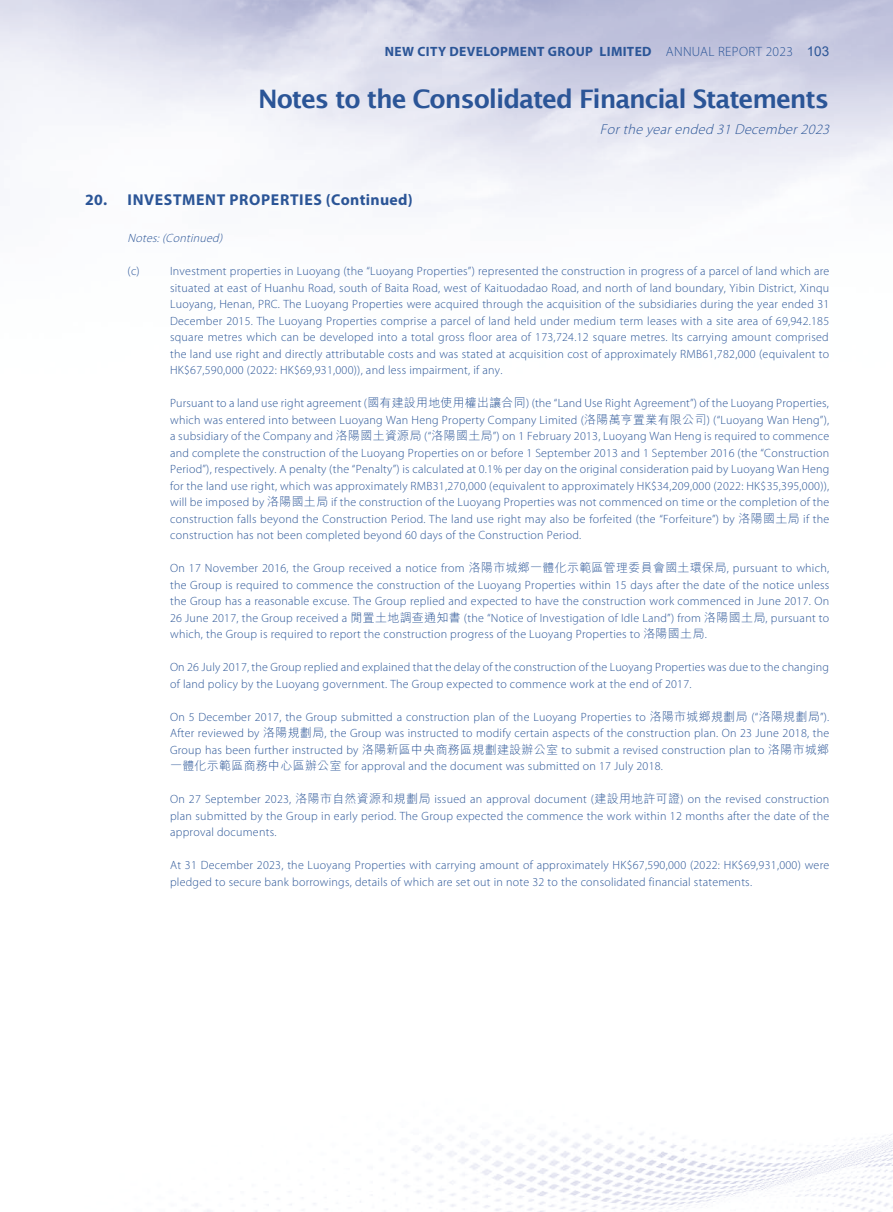
<style>
.page{position:relative;width:893px;height:1212px;background:#fff}
.page>*{position:absolute;margin:0;border:0;box-sizing:border-box;transform-origin:0 0}
.t1{font:600 25.5px "Lucida Sans";letter-spacing:-.045em;color:#2b5597}
.t2{font:700 15.75px "Myriad Pro";letter-spacing:.04em;color:#2b5597}
.t3{font:italic 300 14.25px "Myriad Pro";color:#2b5597}
.t4{font:700 13.5px "Myriad Pro";letter-spacing:.025em;color:#2b5597}
.t5{font:300 12px/16.5px "Myriad Pro";letter-spacing:.02em;color:#2b5597;text-align:justify}
.t6{font:italic 300 12px "Myriad Pro";color:#2b5597}
.s1{font-weight:300}
.s2{font-family:"Arial";font-weight:400}
.s3{font-family:"M Hei HK"}
</style>
<div class="page">
<img style="left:0;top:0;width:893px;height:1212px">
<p class="t4" style="left:385px;top:43px;width:446px">NEW CITY DEVELOPMENT GROUP LIMITED <span class="s1">ANNUAL REPORT 2023</span> <span class="s2">103</span></p>
<h1 class="t1" style="left:258px;top:85px;width:572px">Notes to the Consolidated Financial Statements</h1>
<p class="t3" style="left:600px;top:121px;width:235px">Forthe yearended 31 December2023</p>
<h2 class="t2" style="left:85px;top:190px;width:329px">20. INVESTMENT PROPERTIES (Continued)</h2>
<p class="t6" style="left:128px;top:231px;width:99px">Notes:(Continued)</p>
<p class="t5" style="left:128px;top:263px;width:14px">(c)</p>
<p class="t5" style="left:170px;top:263px;width:661px">Investment properties in Luoyang (the “Luoyang Properties”) represented the construction in progress of a parcel of land which are situated at east of Huanhu Road, south of Baita Road, west of Kaituodadao Road, and north of land boundary, Yibin District, Xinqu Luoyang, Henan, PRC. The Luoyang Properties were acquired through the acquisition of the subsidiaries during the year ended 31<br>December 2015. The Luoyang Properties comprise a parcel of land held under medium term leases with a site area of 69,942.185 square metres which can be developed into a total gross floor area of 173,724.12 square metres. Its carrying amount comprised the land use right and directly attributable costs and was stated at acquisition cost of approximately RMB61,782,000 (equivalent to HK$67,590,000 (2022: HK$69,931,000)), and less impairment, if any.</p>
<p class="t5" style="left:170px;top:395px;width:661px">Pursuant to a land use right agreement (<span class="s3">國有建設用地使用權出讓合同</span>) (the “Land Use Right Agreement”) of the Luoyang Properties, which was entered into between Luoyang Wan Heng Property Company Limited (<span class="s3">洛陽萬亨置業有限公司</span>) (“Luoyang Wan Heng”), a subsidiary of the Company and <span class="s3">洛陽國土資源局</span> (“<span class="s3">洛陽國土局</span>”) on 1 February 2013, Luoyang Wan Heng is required to commence and complete the construction of the Luoyang Properties on or before 1 September 2013 and 1 September 2016 (the “Construction Period”), respectively. A penalty (the “Penalty”) is calculated at 0.1% per day on the original consideration paid by Luoyang Wan Heng for the land use right, which was approximately RMB31,270,000 (equivalent to approximately HK$34,209,000 (2022: HK$35,395,000)), will be imposed by <span class="s3">洛陽國土局</span> if the construction of the Luoyang Properties was not commenced on time or the completion of the construction falls beyond the Construction Period. The land use right may also be forfeited (the “Forfeiture”) by <span class="s3">洛陽國土局</span> if the construction has not been completed beyond 60 days of the Construction Period.</p>
<p class="t5" style="left:170px;top:560px;width:661px">On 17 November 2016, the Group received a notice from <span class="s3">洛陽市城鄉一體化示範區管理委員會國土環保局</span>, pursuant to which, the Group is required to commence the construction of the Luoyang Properties within 15 days after the date of the notice unless the Group has a reasonable excuse. The Group replied and expected to have the construction work commenced in June 2017. On 26 June 2017, the Group received a <span class="s3">閒置土地調查通知書</span> (the “Notice of Investigation of Idle Land”) from <span class="s3">洛陽國土局</span>, pursuant to which, the Group is required to report the construction progress of the Luoyang Properties to <span class="s3">洛陽國土局</span>.</p>
<p class="t5" style="left:170px;top:659px;width:660px">On 26 July 2017, the Group replied and explained that the delay of the construction of the Luoyang Properties was due to the changing of land policy by the Luoyang government. The Group expected to commence work at the end of 2017.</p>
<p class="t5" style="left:170px;top:708px;width:661px">On 5 December 2017, the Group submitted a construction plan of the Luoyang Properties to <span class="s3">洛陽市城鄉規劃局</span> (“<span class="s3">洛陽規劃局</span>”).<br>After reviewed by <span class="s3">洛陽規劃局</span>, the Group was instructed to modify certain aspects of the construction plan. On 23 June 2018, the Group has been further instructed by <span class="s3">洛陽新區中央商務區規劃建設辦公室</span> to submit a revised construction plan to <span class="s3">洛陽市城鄉一體化示範區商務中心區辦公室</span> for approval and the document was submitted on 17 July 2018.</p>
<p class="t5" style="left:170px;top:791px;width:661px">On 27 September 2023, <span class="s3">洛陽市自然資源和規劃局</span> issued an approval document (<span class="s3">建設用地許可證</span>) on the revised construction plan submitted by the Group in early period. The Group expected the commence the work within 12 months after the date of the approval documents.</p>
<p class="t5" style="left:170px;top:857px;width:661px">At 31 December 2023, the Luoyang Properties with carrying amount of approximately HK$67,590,000 (2022: HK$69,931,000) were pledged to secure bank borrowings, details of which are set out in note 32 to the consolidated financial statements.</p>
</div>
